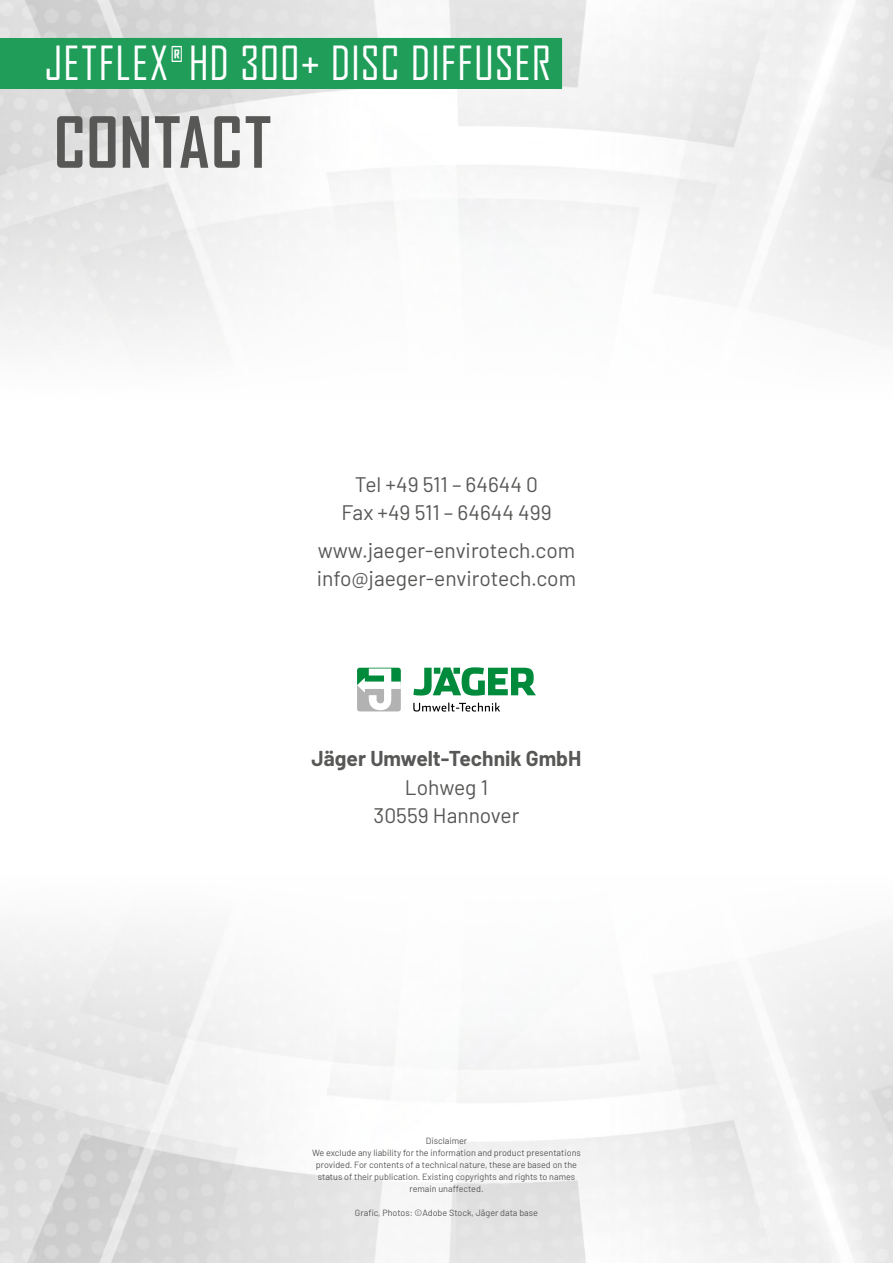
<style>
.page{position:relative;width:893px;height:1263px;background:#fff}
.page>*{position:absolute;margin:0;border:0;box-sizing:border-box;transform-origin:0 0}
.t1{font:700 67.5px "Agency FB";letter-spacing:.02em;color:#575756}
.t2{font:45px "Agency FB";letter-spacing:.02em;color:#fff}
.t3{font:21px/28.5px "Barlow";color:#575756;text-align:center}
.t4{font:700 21px "Barlow";color:#575756}
.t5{font:700 21px "Agency FB";color:#fff}
.t6{font:9px/12px "Barlow";color:#575756;text-align:center}
</style>
<div class="page">
<div style="left:0;top:38px;width:66px;height:51px;background:#1f9d59"></div>
<div style="left:45px;top:38px;width:517px;height:51px;background:#1f9d59"></div>
<svg style="left:413px;top:667px;width:123px;height:29px"></svg>
<svg style="left:357px;top:668px;width:44px;height:43px"></svg>
<svg style="left:413px;top:703px;width:87px;height:8px"></svg>
<h3 class="t5" style="left:171px;top:41px;width:14px">®</h3>
<h2 class="t2" style="left:45px;top:36px;width:508px">JETFLEX HD 300+ DISC DIFFUSER</h2>
<h1 class="t1" style="left:54px;top:100px;width:219px">CONTACT</h1>
<h3 class="t3" style="left:341px;top:468px;width:212px">Tel +49 511 – 64644 0<br>Fax +49 511 – 64644 499</h3>
<h3 class="t3" style="left:317px;top:534px;width:261px;text-align:left">www.jaeger-envirotech.com info@jaeger-envirotech.com</h3>
<h3 class="t4" style="left:312px;top:743px;width:271px">Jäger Umwelt-Technik GmbH</h3>
<h3 class="t3" style="left:374px;top:771px;width:147px">Lohweg 1<br>30559 Hannover</h3>
<p class="t6" style="left:312px;top:1134px;width:270px">Disclaimer<br>We exclude any liability for the information and product presentations provided. For contents of a technical nature, these are based on the status of their publication. Existing copyrights and rights to names remain unaffected.</p>
<p class="t6" style="left:355px;top:1206px;width:185px">Grafic, Photos: ©Adobe Stock, Jäger data base</p>
</div>
